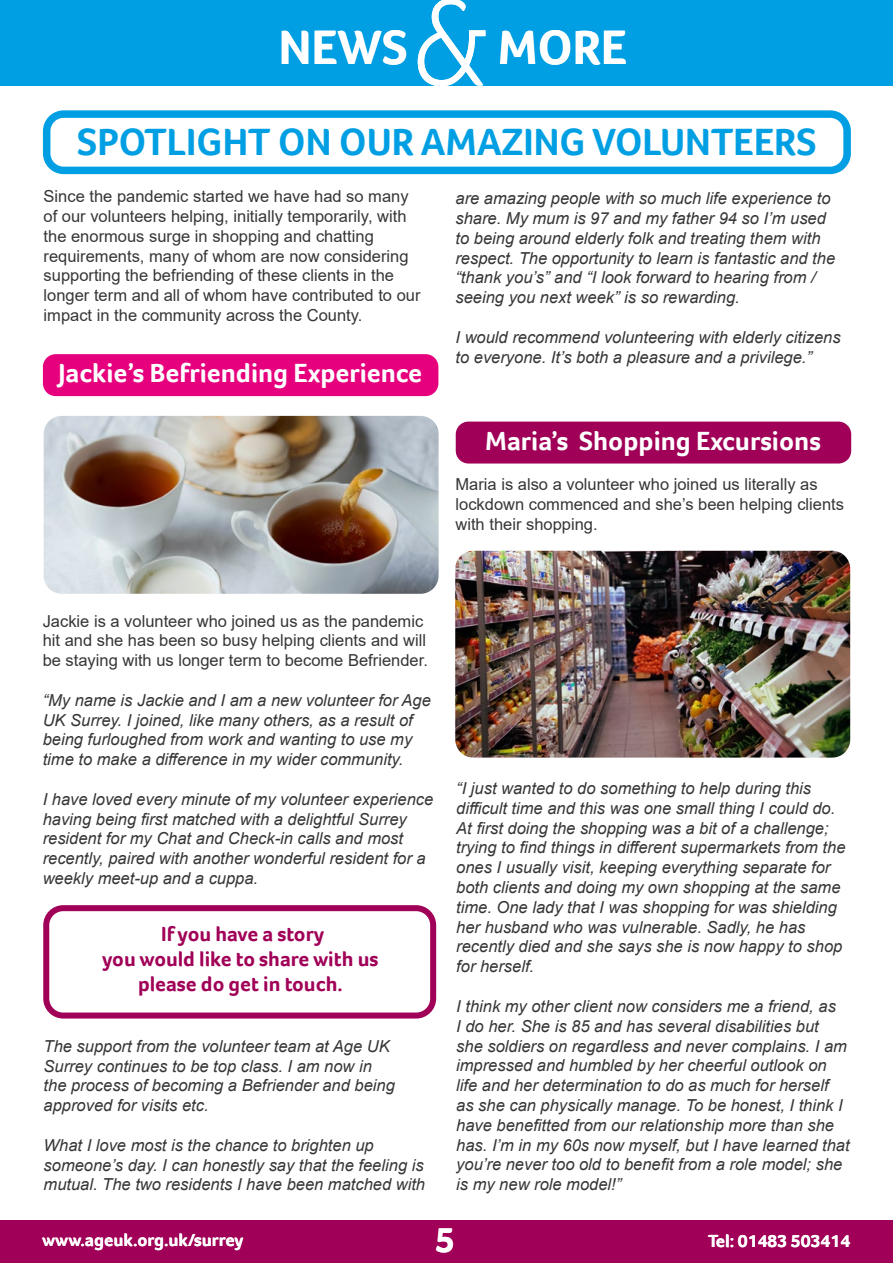
<style>
.page{position:relative;width:893px;height:1263px;background:#fff}
.page>*{position:absolute;margin:0;border:0;box-sizing:border-box;transform-origin:0 0}
.t1{font:300 127.5px "Foco";color:#fff;scale:.9 1}
.t2{font:700 49.5px "Foco";color:#fff}
.t3{font:700 39px "Foco";color:#009fe3}
.t4{font:700 36px "Foco";color:#fff}
.t5{font:700 27px "Foco";color:#fff}
.t6{font:700 21px/25.2px "Foco";color:#a00057;text-align:center}
.t7{font:700 18px "Foco";color:#fff}
.t8{font:italic 16.5px/19.8px "Arial";color:#363636}
.t9{font:16.5px/19.8px "Arial";color:#363636}
</style>
<div class="page">
<div style="left:43px;top:905px;width:393px;height:113px;border:6px solid #a00057;border-radius:17px"></div>
<div style="left:0;top:0;width:893px;height:85px;background:#009fe3"></div>
<div style="left:0;top:1220px;width:893px;height:43px;background:#a00057"></div>
<div style="left:43px;top:110px;width:808px;height:64px;border:8px solid #009fe3;border-radius:17px"></div>
<div style="left:43px;top:354px;width:395px;height:42px;background:#e6007d;border-radius:13px"></div>
<div style="left:456px;top:422px;width:395px;height:41px;background:#a00057;border-radius:13px"></div>
<img style="left:44px;top:416px;width:395px;height:178px">
<img style="left:455px;top:551px;width:395px;height:207px">
<h2 class="t2" style="left:279px;top:14px;width:130px">NEWS</h2>
<h1 class="t1" style="left:411px;top:-42px;width:88px">&amp;</h1>
<h2 class="t2" style="left:498px;top:14px;width:130px">MORE</h2>
<h3 class="t3" style="left:77px;top:116px;width:741px">SPOTLIGHT ON OUR AMAZING VOLUNTEERS</h3>
<p class="t9" style="left:44px;top:186px;width:378px">Since the pandemic started we have had so many of our volunteers helping, initially temporarily, with the enormous surge in shopping and chatting requirements, many of whom are now considering supporting the befriending of these clients in the longer term and all of whom have contributed to our impact in the community across the County.</p>
<h3 class="t5" style="left:58px;top:355px;width:365px">Jackie’s Befriending Experience</h3>
<p class="t8" style="left:455px;top:189px;width:381px">are amazing people with so much life experience to share. My mum is 97 and my father 94 so I’m used to being around elderly folk and treating them with respect. The opportunity to learn is fantastic and the “thank you’s” and “I look forward to hearing from / seeing you next week” is so rewarding.</p>
<p class="t8" style="left:455px;top:327px;width:387px">I would recommend volunteering with elderly citizens to everyone. It’s both a pleasure and a privilege.”</p>
<h3 class="t5" style="left:485px;top:423px;width:337px">Maria’s Shopping Excursions</h3>
<p class="t9" style="left:455px;top:475px;width:390px">Maria is also a volunteer who joined us literally as lockdown commenced and she’s been helping clients with their shopping.</p>
<p class="t9" style="left:43px;top:611px;width:387px">Jackie is a volunteer who joined us as the pandemic hit and she has been so busy helping clients and will be staying with us longer term to become Befriender.</p>
<p class="t8" style="left:43px;top:690px;width:390px">“My name is Jackie and I am a new volunteer for Age UK Surrey. I joined, like many others, as a result of being furloughed from work and wanting to use my time to make a difference in my wider community.</p>
<p class="t8" style="left:43px;top:789px;width:392px">I have loved every minute of my volunteer experience having being first matched with a delightful Surrey resident for my Chat and Check-in calls and most recently, paired with another wonderful resident for a weekly meet-up and a cuppa.</p>
<p class="t6" style="left:102px;top:921px;width:278px">If you have a story<br>you would like to share with us please do get in touch.</p>
<p class="t8" style="left:44px;top:1036px;width:353px">The support from the volunteer team at Age UK Surrey continues to be top class. I am now in the process of becoming a Befriender and being approved for visits etc.</p>
<p class="t8" style="left:44px;top:1135px;width:383px">What I love most is the chance to brighten up someone’s day. I can honestly say that the feeling is mutual. The two residents I have been matched with</p>
<p class="t8" style="left:456px;top:779px;width:391px">“I just wanted to do something to help during this difficult time and this was one small thing I could do.<br>At first doing the shopping was a bit of a challenge; trying to find things in different supermarkets from the ones I usually visit, keeping everything separate for both clients and doing my own shopping at the same time. One lady that I was shopping for was shielding her husband who was vulnerable. Sadly, he has recently died and she says she is now happy to shop for herself.</p>
<p class="t8" style="left:456px;top:996px;width:395px">I think my other client now considers me a friend, as<br>I do her. She is 85 and has several disabilities but<br>she soldiers on regardless and never complains. I am impressed and humbled by her cheerful outlook on life and her determination to do as much for herself as she can physically manage. To be honest, I think I have benefitted from our relationship more than she has. I’m in my 60s now myself, but I have learned that you’re never too old to benefit from a role model; she is my new role model!”</p>
<p class="t7" style="left:42px;top:1228px;width:203px">www.ageuk.org.uk/surrey</p>
<h3 class="t4" style="left:435px;top:1216px;width:21px">5</h3>
<p class="t7" style="left:708px;top:1229px;width:144px">Tel: 01483 503414</p>
</div>
